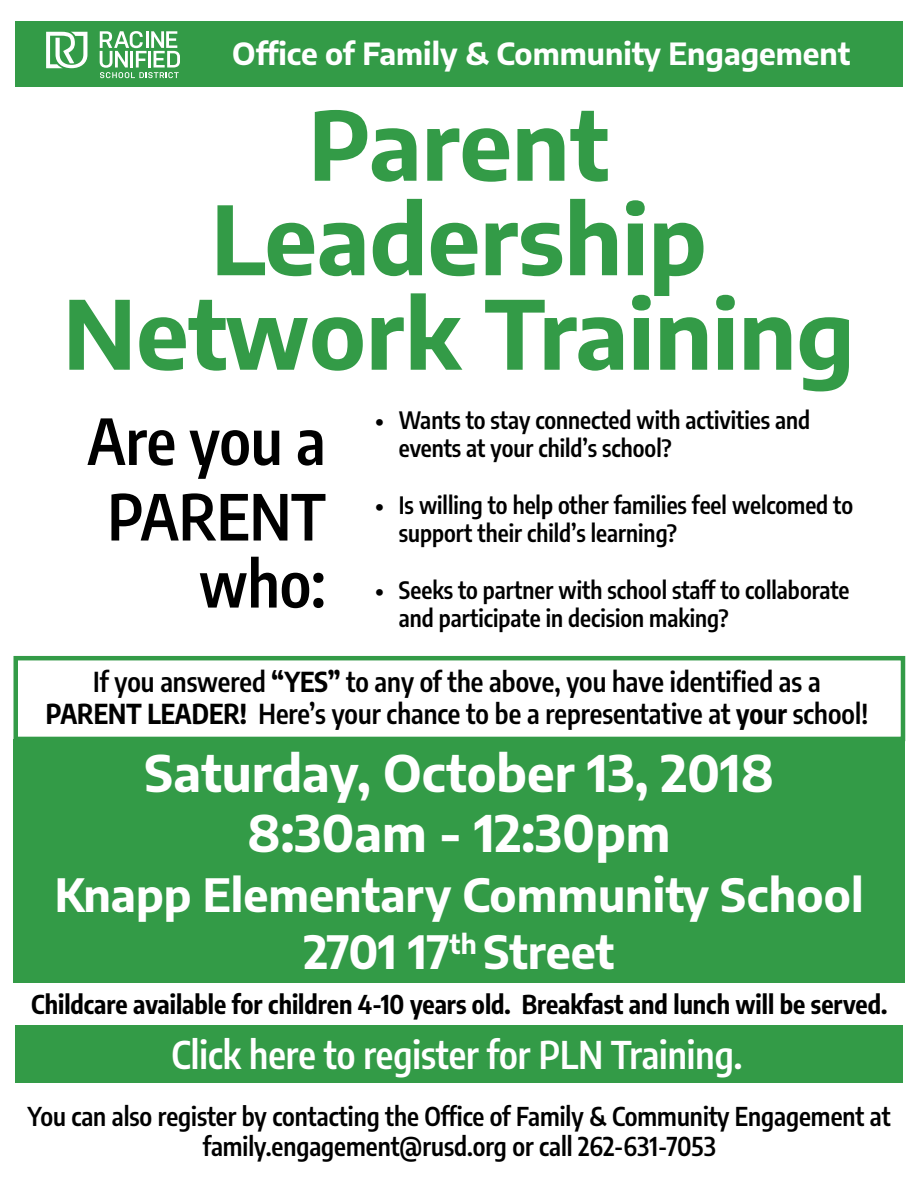
<style>
.page{position:relative;width:918px;height:1188px;background:#fff}
.page>*{position:absolute;margin:0;border:0;box-sizing:border-box;transform-origin:0 0}
.t1{font:700 94.5px/94.5px "Encode Sans";color:#339b47;text-align:center}
.t2{font:600 63px/75.6px "Encode Sans Condensed";color:#000;text-align:center}
.t3{font:700 49.5px/60px "Encode Sans";color:#fff;text-align:center}
.t4{font:700 45px/57px "Encode Sans";color:#fff;text-align:center}
.t5{font:600 37.5px "Encode Sans Condensed";color:#fff}
.t6{font:700 30px "Encode Sans";color:#fff}
.t7{font:600 27px/32.4px "Encode Sans Condensed";color:#000;text-align:center}
.t8{font:600 25.5px/30.6px "Encode Sans Condensed";color:#000;text-align:center}
.t9{font:700 25.5px "Encode Sans Condensed";color:#000}
.t10{font:600 23.55px/28.2px "Encode Sans Condensed";color:#000}
.s1{font-weight:700}
</style>
<div class="page">
<div style="left:16px;top:21px;width:887px;height:65px;background:#339b47"></div>
<div style="left:14px;top:656px;width:891px;height:85px;border:4px solid #339b47"></div>
<div style="left:14px;top:739px;width:891px;height:243px;background:#339b47"></div>
<div style="left:16px;top:1025px;width:887px;height:58px;background:#339b47"></div>
<svg style="left:100px;top:31px;width:80px;height:47px"></svg>
<svg style="left:46px;top:32px;width:41px;height:36px"></svg>
<p class="t6" style="left:232px;top:31px;width:620px">Office of Family &amp; Community Engagement</p>
<h1 class="t1" style="left:63px;top:92px;width:793px">Parent<br>Leadership<br>Network Training</h1>
<h2 class="t2" style="left:87px;top:400px;width:240px">Are you a<br>PARENT</h2>
<h2 class="t2" style="left:199px;top:542px;width:128px">who:</h2>
<p class="t10" style="left:399px;top:405px;width:413px;text-indent:-24px">• Wants to stay connected with activities and events at your child’s school?</p>
<p class="t10" style="left:399px;top:490px;width:456px;text-indent:-24px">• Is willing to help other families feel welcomed to support their child’s learning?</p>
<p class="t10" style="left:399px;top:574px;width:452px;text-indent:-24px">• Seeks to partner with school staff to collaborate and participate in decision making?</p>
<p class="t7" style="left:46px;top:664px;width:824px">If you answered <span class="s1">“YES”</span> to any of the above, you have identified as a<br><span class="s1">PARENT LEADER!</span> Here’s your chance to be a representative at <span class="s1">your</span> school!</p>
<h3 class="t3" style="left:144px;top:740px;width:631px">Saturday, October 13, 2018<br>8:30am - 12:30pm</h3>
<h3 class="t4" style="left:55px;top:864px;width:810px">Knapp Elementary Community School<br>2701 17<sup>th</sup> Street</h3>
<p class="t9" style="left:31px;top:986px;width:858px">Childcare available for children 4-10 years old. Breakfast and lunch will be served.</p>
<h3 class="t5" style="left:172px;top:1027px;width:572px">Click here to register for PLN Training.</h3>
<p class="t8" style="left:28px;top:1099px;width:864px">You can also register by contacting the Office of Family &amp; Community Engagement at family.engagement@rusd.org or call 262-631-7053</p>
</div>
